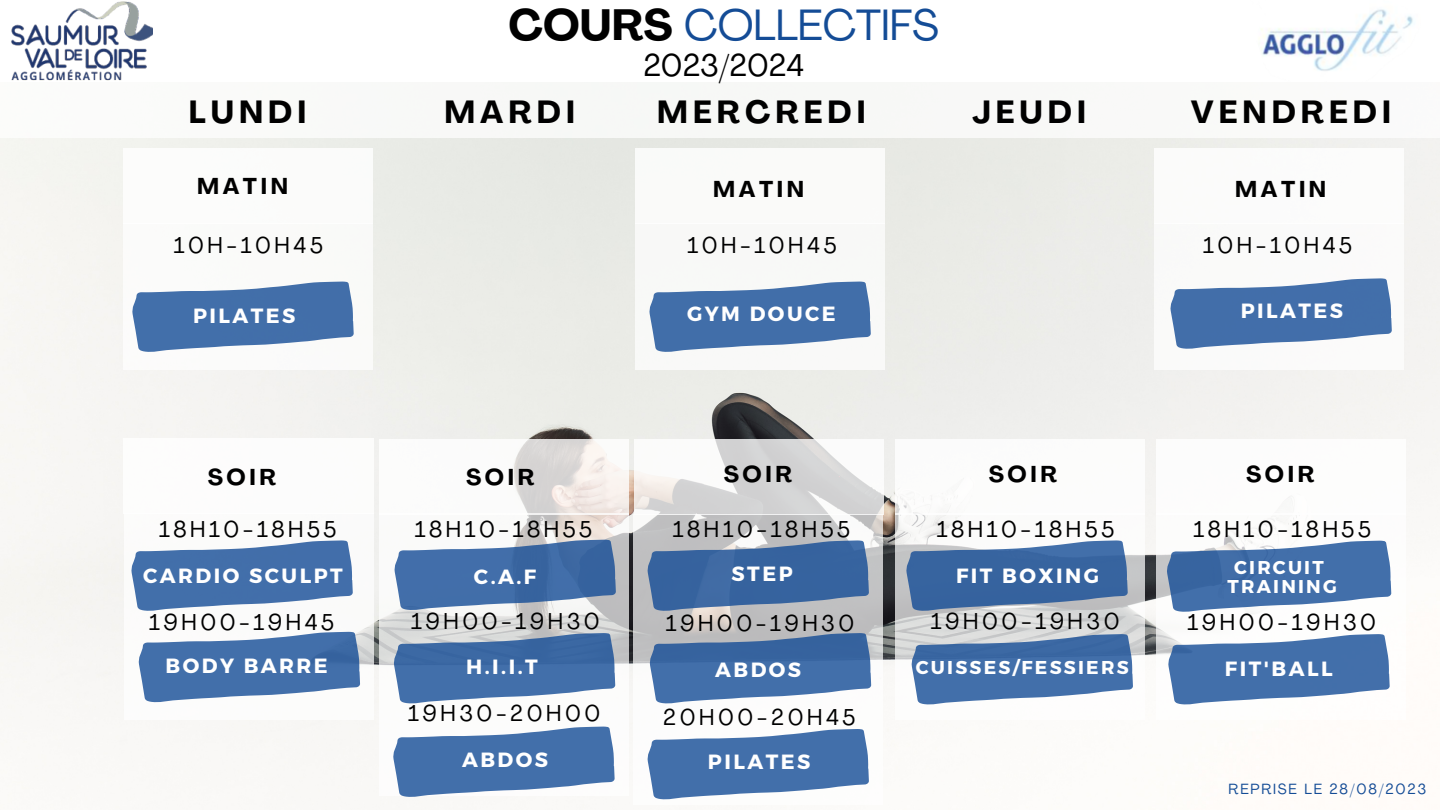
<style>
.page{position:relative;width:1440px;height:810px;background:#fff}
.page>*{position:absolute;margin:0;border:0;box-sizing:border-box;transform-origin:0 0}
.t1{font:43.2px "Agrandir";color:#144c96}
.t2{font:700 31.6px "Agrandir";letter-spacing:.16em;color:#000}
.t3{font:31px "Agrandir";color:#000}
.t4{font:22.6px "Agrandir";letter-spacing:.16em;color:#000}
.t5{font:700 22.6px "Agrandir";letter-spacing:.16em;color:#000}
.t6{font:700 20.6px "Montserrat";letter-spacing:.12em;color:#fff}
.t7{font:700 18.6px "Montserrat";letter-spacing:.12em;color:#fff}
.t8{font:700 18.5px "Montserrat";letter-spacing:.12em;color:#fff}
.t9{font:14.6px "Agrandir";letter-spacing:.12em;color:#144c96}
.s1{font-weight:700;color:#000}
</style>
<div class="page">
<img style="left:0;top:138px;width:1440px;height:671px">
<svg style="left:379px;top:513px;width:250px;height:283px"></svg>
<svg style="left:633px;top:514px;width:250px;height:291px"></svg>
<svg style="left:895px;top:515px;width:249px;height:205px"></svg>
<div style="left:1156px;top:513px;width:250px;height:207px;background:#fff"></div>
<div style="left:124px;top:513px;width:250px;height:207px;background:#fff"></div>
<svg style="left:393px;top:727px;width:222px;height:70px"></svg>
<svg style="left:394px;top:540px;width:222px;height:70px;background:#6184b3"></svg>
<div style="left:124px;top:438px;width:250px;height:76px;background:#fff"></div>
<svg style="left:380px;top:439px;width:249px;height:76px"></svg>
<svg style="left:634px;top:439px;width:250px;height:76px;fill:#d6d6d7"></svg>
<div style="left:895px;top:439px;width:249px;height:76px;background:#fff"></div>
<div style="left:1156px;top:439px;width:250px;height:76px;background:#fff"></div>
<svg style="left:648px;top:540px;width:221px;height:71px;background:#5578a7"></svg>
<svg style="left:906px;top:540px;width:222px;height:71px;background:#5a7dac"></svg>
<svg style="left:912px;top:634px;width:221px;height:71px;background:#6487b6"></svg>
<svg style="left:1167px;top:541px;width:224px;height:71px"></svg>
<svg style="left:650px;top:633px;width:221px;height:71px;background:#5f82b1"></svg>
<div style="left:123px;top:223px;width:250px;height:147px;background:#fff"></div>
<svg style="left:132px;top:282px;width:222px;height:70px"></svg>
<div style="left:0;top:81px;width:1440px;height:56px;background:#f8f9f8"></div>
<div style="left:124px;top:148px;width:249px;height:76px;background:#fff"></div>
<div style="left:635px;top:148px;width:250px;height:76px;background:#fff"></div>
<svg style="left:648px;top:729px;width:221px;height:70px"></svg>
<svg style="left:131px;top:540px;width:222px;height:71px"></svg>
<div style="left:0;top:0;width:1440px;height:82px;background:#fff"></div>
<img style="left:11px;top:1px;width:142px;height:80px">
<svg style="left:394px;top:633px;width:221px;height:71px;background:#6285b4"></svg>
<div style="left:635px;top:223px;width:250px;height:147px;background:#f8f8f7"></div>
<svg style="left:649px;top:282px;width:222px;height:70px"></svg>
<div style="left:1154px;top:223px;width:250px;height:147px;background:#fff"></div>
<svg style="left:1170px;top:278px;width:222px;height:71px"></svg>
<div style="left:1154px;top:148px;width:250px;height:76px;background:#fff"></div>
<svg style="left:1168px;top:634px;width:222px;height:71px"></svg>
<svg style="left:139px;top:632px;width:221px;height:70px"></svg>
<img style="left:1261px;top:9px;width:152px;height:62px">
<p class="t1" style="left:509px;top:8px;width:432px"><span class="s1">COURS</span> COLLECTIFS</p>
<p class="t3" style="left:643px;top:53px;width:162px">2023/2024</p>
<p class="t2" style="left:189px;top:99px;width:119px">LUNDI</p>
<p class="t2" style="left:444px;top:99px;width:132px">MARDI</p>
<p class="t2" style="left:657px;top:99px;width:210px">MERCREDI</p>
<p class="t2" style="left:972px;top:99px;width:115px">JEUDI</p>
<p class="t2" style="left:1191px;top:99px;width:202px">VENDREDI</p>
<p class="t5" style="left:197px;top:177px;width:92px">MATIN</p>
<p class="t5" style="left:713px;top:180px;width:92px">MATIN</p>
<p class="t5" style="left:1235px;top:180px;width:92px">MATIN</p>
<p class="t4" style="left:174px;top:236px;width:150px">10H-10H45</p>
<p class="t4" style="left:688px;top:236px;width:150px">10H-10H45</p>
<p class="t4" style="left:1203px;top:236px;width:150px">10H-10H45</p>
<p class="t6" style="left:193px;top:302px;width:104px">PILATES</p>
<p class="t6" style="left:1241px;top:298px;width:104px">PILATES</p>
<p class="t6" style="left:687px;top:300px;width:150px">GYM DOUCE</p>
<p class="t5" style="left:208px;top:468px;width:70px">SOIR</p>
<p class="t5" style="left:466px;top:468px;width:70px">SOIR</p>
<p class="t5" style="left:724px;top:465px;width:70px">SOIR</p>
<p class="t5" style="left:989px;top:465px;width:70px">SOIR</p>
<p class="t5" style="left:1246px;top:465px;width:70px">SOIR</p>
<p class="t4" style="left:159px;top:520px;width:179px">18H10-18H55</p>
<p class="t4" style="left:415px;top:520px;width:179px">18H10-18H55</p>
<p class="t4" style="left:673px;top:520px;width:179px">18H10-18H55</p>
<p class="t4" style="left:937px;top:520px;width:179px">18H10-18H55</p>
<p class="t6" style="left:143px;top:562px;width:201px">CARDIO SCULPT</p>
<p class="t6" style="left:474px;top:563px;width:64px">C.A.F</p>
<p class="t4" style="left:149px;top:613px;width:186px">19H00-19H45</p>
<p class="t4" style="left:411px;top:612px;width:190px">19H00-19H30</p>
<p class="t6" style="left:732px;top:561px;width:63px">STEP</p>
<p class="t6" style="left:956px;top:562px;width:144px">FIT BOXING</p>
<p class="t4" style="left:666px;top:614px;width:190px">19H00-19H30</p>
<p class="t4" style="left:931px;top:612px;width:190px">19H00-19H30</p>
<p class="t6" style="left:166px;top:653px;width:164px">BODY BARRE</p>
<p class="t6" style="left:715px;top:656px;width:88px">ABDOS</p>
<p class="t6" style="left:466px;top:653px;width:73px">H.I.I.T</p>
<p class="t4" style="left:408px;top:704px;width:194px">19H30-20H00</p>
<p class="t6" style="left:462px;top:746px;width:88px">ABDOS</p>
<p class="t4" style="left:663px;top:708px;width:194px">20H00-20H45</p>
<p class="t6" style="left:708px;top:748px;width:104px">PILATES</p>
<p class="t7" style="left:916px;top:655px;width:214px">CUISSES/FESSIERS</p>
<p class="t4" style="left:1194px;top:520px;width:179px">18H10-18H55</p>
<p class="t8" style="left:1234px;top:555px;width:91px">CIRCUIT</p>
<p class="t8" style="left:1228px;top:574px;width:111px">TRAINING</p>
<p class="t4" style="left:1187px;top:613px;width:190px">19H00-19H30</p>
<p class="t6" style="left:1225px;top:655px;width:109px">FIT'BALL</p>
<p class="t9" style="left:1229px;top:783px;width:199px">REPRISE LE 28/08/2023</p>
</div>
